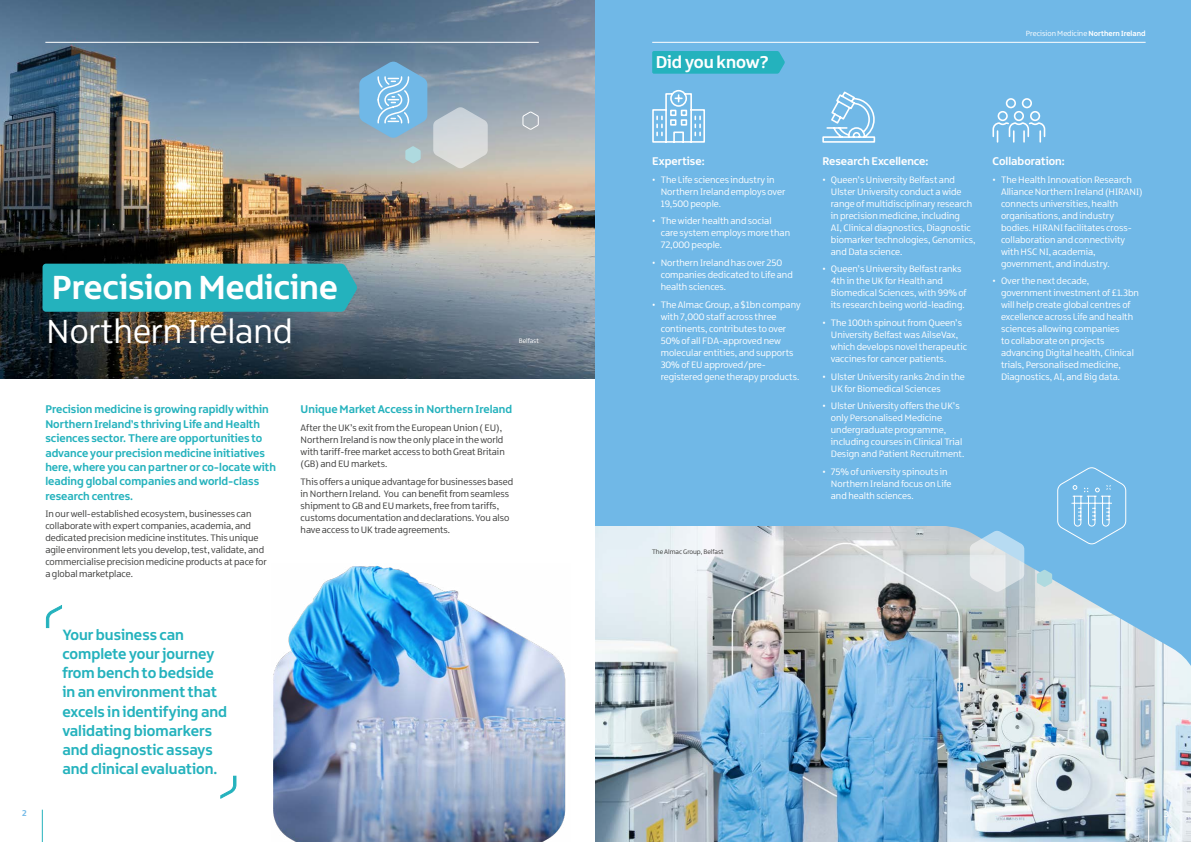
<style>
.page{position:relative;width:1191px;height:842px;background:#fff}
.page>*{position:absolute;margin:0;border:0;box-sizing:border-box;transform-origin:0 0}
.t1{font:700 35.9px "Northern Ireland";color:#fff}
.t2{font:35.9px "Northern Ireland";color:#fff}
.t3{font:700 18.4px "Northern Ireland";color:#fff}
.t4{font:700 16px/19.2px "Northern Ireland";color:#24b2bd}
.t5{font:700 12px/14.4px "Northern Ireland";color:#24b2bd}
.t6{font:700 12px "Northern Ireland";color:#fff}
.t7{font:10px/12px "Northern Ireland";color:#fff}
.t8{font:10px/12px "Northern Ireland";color:#3c3c3b}
.t9{font:700 9px "Northern Ireland";color:#70b8e7}
.t10{font:700 9px "Northern Ireland";color:#fff}
.t11{font:8px "Northern Ireland";color:#fff}
.t12{font:7px "Northern Ireland";color:#3c3c3b}
.t13{font:7px "Northern Ireland";color:#fff}
.s1{font-weight:700}
</style>
<div class="page">
<img style="left:0;top:0;width:595px;height:378px">
<img style="left:273px;top:566px;width:293px;height:276px">
<div style="left:595px;top:0;width:596px;height:842px;background:#70b8e7"></div>
<img style="left:595px;top:527px;width:596px;height:315px">
<div style="left:43px;top:264px;width:314px;height:48px;background:#24b2bd"></div>
<svg style="left:46px;top:605px;width:16px;height:23px"></svg>
<svg style="left:220px;top:775px;width:17px;height:24px"></svg>
<div style="left:652px;top:51px;width:132px;height:23px;background:#24b2bd"></div>
<svg style="left:992px;top:98px;width:54px;height:45px"></svg>
<svg style="left:652px;top:90px;width:53px;height:53px"></svg>
<svg style="left:822px;top:91px;width:54px;height:52px"></svg>
<hr style="left:1148px;top:810px;width:1px;height:32px;background:#fff">
<hr style="left:42px;top:810px;width:1px;height:32px;background:#24b2bd">
<hr style="left:652px;top:42px;width:493px;height:1px;background:#fff">
<hr style="left:45px;top:42px;width:494px;height:1px;background:#fff">
<svg style="left:405px;top:146px;width:16px;height:17px"></svg>
<svg style="left:522px;top:111px;width:17px;height:19px"></svg>
<svg style="left:433px;top:107px;width:55px;height:61px"></svg>
<svg style="left:359px;top:62px;width:68px;height:76px"></svg>
<svg style="left:946px;top:489px;width:245px;height:206px"></svg>
<svg style="left:1036px;top:570px;width:16px;height:17px"></svg>
<svg style="left:969px;top:531px;width:55px;height:61px"></svg>
<svg style="left:1056px;top:467px;width:70px;height:78px"></svg>
<h1 class="t1" style="left:52px;top:264px;width:287px">Precision Medicine</h1>
<h1 class="t2" style="left:46px;top:310px;width:248px">Northern Ireland</h1>
<p class="t13" style="left:519px;top:337px;width:21px">Belfast</p>
<p class="t5" style="left:45px;top:402px;width:232px">Precision medicine is growing rapidly within Northern Ireland’s thriving Life and Health sciences sector. There are opportunities to advance your precision medicine initiatives here, where you can partner or co-locate with leading global companies and world-class research centres.</p>
<p class="t8" style="left:45px;top:508px;width:223px">In our well-established ecosystem, businesses can collaborate with expert companies, academia, and dedicated precision medicine institutes. This unique agile environment lets you develop, test, validate, and commercialise precision medicine products at pace for a global marketplace.</p>
<h3 class="t4" style="left:62px;top:624px;width:166px">Your business can complete your journey from bench to bedside in an environment that excels in identifying and validating biomarkers and diagnostic assays and clinical evaluation.</h3>
<p class="t5" style="left:300px;top:402px;width:213px">Unique Market Access in Northern Ireland</p>
<p class="t8" style="left:300px;top:422px;width:206px">After the UK’s exit from the European Union ( EU), Northern Ireland is now the only place in the world with tariff-free market access to both Great Britain (GB) and EU markets.</p>
<p class="t8" style="left:300px;top:475px;width:214px">This offers a unique advantage for businesses based in Northern Ireland. You can benefit from seamless shipment to GB and EU markets, free from tariffs, customs documentation and declarations. You also have access to UK trade agreements.</p>
<h2 class="t3" style="left:655px;top:50px;width:115px">Did you know?</h2>
<p class="t11" style="left:1026px;top:29px;width:121px">Precision Medicine <span class="s1">Northern Ireland</span></p>
<p class="t6" style="left:652px;top:153px;width:54px">Expertise:</p>
<p class="t7" style="left:660px;top:173px;width:126px;text-indent:-8px">• The Life sciences industry in<br>Northern Ireland employs over<br>19,500 people.</p>
<p class="t7" style="left:660px;top:215px;width:131px;text-indent:-8px">• The wider health and social care system employs more than<br>72,000 people.</p>
<p class="t7" style="left:660px;top:257px;width:134px;text-indent:-8px">• Northern Ireland has over 250 companies dedicated to Life and health sciences.</p>
<p class="t7" style="left:660px;top:298px;width:142px;text-indent:-8px">• The Almac Group, a $1bn company with 7,000 staff across three continents, contributes to over<br>50% of all FDA-approved new molecular entities, and supports<br>30% of EU approved/pre&shy;registered gene therapy products.</p>
<p class="t12" style="left:652px;top:547px;width:73px">The Almac Group, Belfast</p>
<p class="t6" style="left:822px;top:153px;width:108px">Research Excellence:</p>
<p class="t7" style="left:831px;top:173px;width:146px;text-indent:-8px">• Queen’s University Belfast and Ulster University conduct a wide range of multidisciplinary research in precision medicine, including<br>AI, Clinical diagnostics, Diagnostic biomarker technologies, Genomics, and Data science.</p>
<p class="t7" style="left:831px;top:263px;width:137px;text-indent:-8px">• Queen’s University Belfast ranks<br>4th in the UK for Health and<br>Biomedical Sciences, with 99% of its research being world-leading.</p>
<p class="t7" style="left:831px;top:317px;width:138px;text-indent:-8px">• The 100th spinout from Queen’s<br>University Belfast was AilseVax, which develops novel therapeutic vaccines for cancer patients.</p>
<p class="t7" style="left:831px;top:370px;width:135px;text-indent:-8px">• Ulster University ranks 2nd in the<br>UK for Biomedical Sciences</p>
<p class="t7" style="left:831px;top:400px;width:135px;text-indent:-8px">• Ulster University offers the UK’s only Personalised Medicine undergraduate programme, including courses in Clinical Trial<br>Design and Patient Recruitment.</p>
<p class="t7" style="left:831px;top:466px;width:122px;text-indent:-8px">• 75% of university spinouts in<br>Northern Ireland focus on Life and health sciences.</p>
<p class="t6" style="left:992px;top:153px;width:74px">Collaboration:</p>
<p class="t7" style="left:1001px;top:173px;width:143px;text-indent:-8px">• The Health Innovation Research<br>Alliance Northern Ireland (HIRANI) connects universities, health organisations, and industry bodies. HIRANI facilitates cross&shy;collaboration and connectivity with HSC NI, academia, government, and industry.</p>
<p class="t7" style="left:1001px;top:275px;width:139px;text-indent:-8px">• Over the next decade, government investment of £1.3bn will help create global centres of excellence across Life and health sciences allowing companies<br>to collaborate on projects advancing Digital health, Clinical trials, Personalised medicine,<br>Diagnostics, AI, and Big data.</p>
<p class="t9" style="left:22px;top:808px;width:6px">2</p>
<p class="t10" style="left:1164px;top:808px;width:6px">3</p>
</div>
